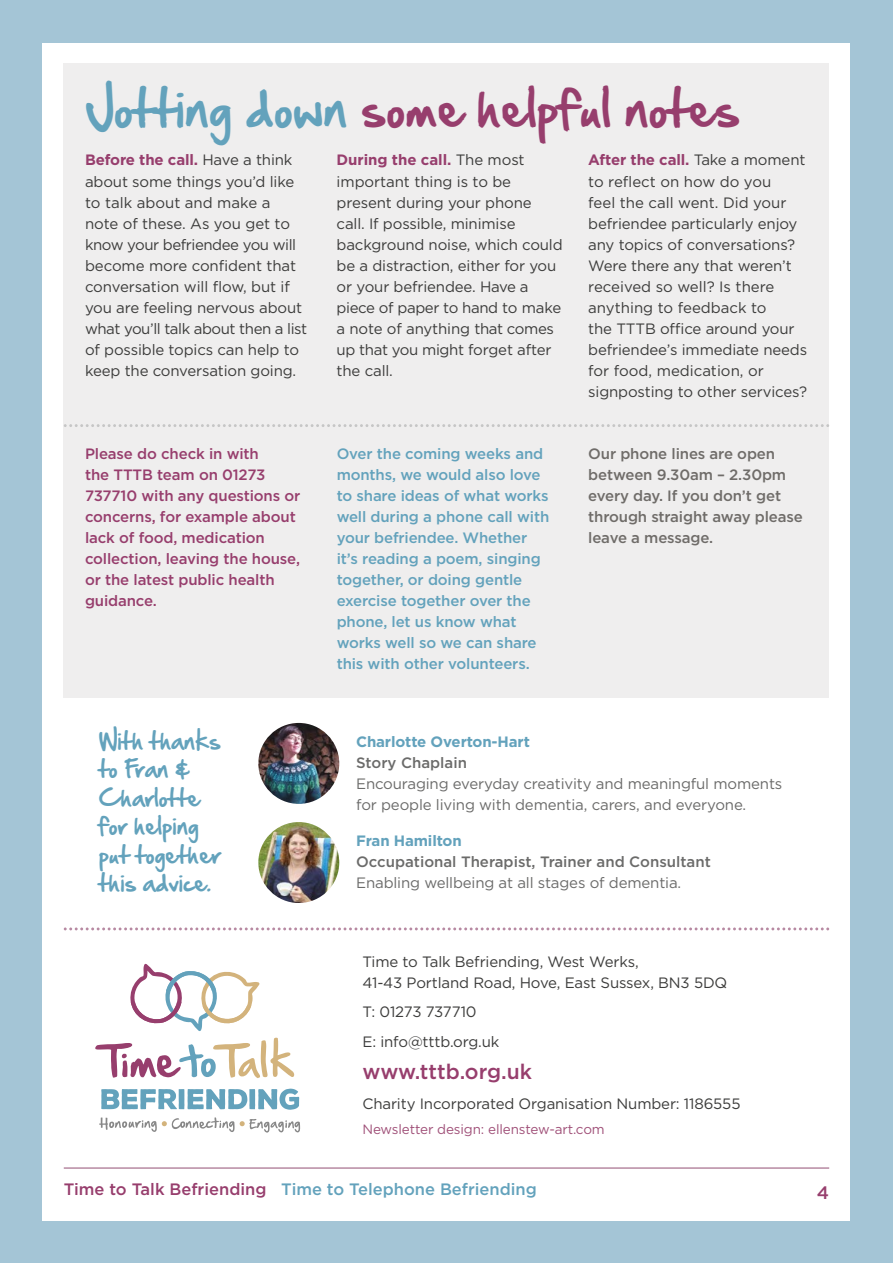
<style>
.page{position:relative;width:893px;height:1263px;background:#a4c5d6}
.page>*{position:absolute;margin:0;border:0;box-sizing:border-box;transform-origin:0 0}
.t1{font:44.55px "Hand Of Sean";color:#973e6d}
.t2{font:21px/28.5px "Hand Of Sean";color:#63a2bc}
.t3{font:500 21px "Gotham";color:#973e6d}
.t4{font:500 18px "Gotham";color:#973e6d}
.t5{font:500 16.5px "Gotham";color:#63a2bc}
.t6{font:15px/21px "Gotham";letter-spacing:-.01em;color:#3c3c3b}
.t7{font:500 15px/21px "Gotham";letter-spacing:-.01em;color:#63a2bc}
.t8{font:500 15px/21px "Gotham";letter-spacing:-.01em;color:#973e6d}
.t9{font:15px/21px "Gotham";letter-spacing:-.01em;color:#6b6b6a}
.t10{font:500 15px/21px "Gotham";letter-spacing:-.01em;color:#6f6c69}
.t11{font:500 15px "Gotham";color:#6b6b6a}
.t12{font:700 15px "Gotham";letter-spacing:-.01em;color:#63a2bc}
.t13{font:13.5px "Gotham";letter-spacing:-.01em;color:#a05179}
.s1{color:#63a2bc}
.s2{font-weight:700;color:#973e6d}
.s3{color:#973e6d}
</style>
<div class="page">
<div style="left:43px;top:43px;width:807px;height:1177px;background:#fff"></div>
<div style="left:64px;top:64px;width:765px;height:634px;background:#efeeee"></div>
<hr style="left:64px;top:1167px;width:765px;height:2px;background:#b789a2">
<svg style="left:101px;top:1088px;width:198px;height:22px"></svg>
<svg style="left:99px;top:1117px;width:201px;height:15px"></svg>
<svg style="left:95px;top:963px;width:199px;height:115px"></svg>
<svg style="left:64px;top:927px;width:765px;height:3px"></svg>
<svg style="left:64px;top:424px;width:765px;height:3px"></svg>
<img style="left:258px;top:822px;width:81px;height:81px;border-radius:40px">
<img style="left:258px;top:723px;width:81px;height:81px;border-radius:40px">
<h1 class="t1" style="left:85px;top:68px;width:657px"><span class="s1">Jotting down</span> some helpful notes</h1>
<p class="t6" style="left:85px;top:149px;width:224px"><span class="s2">Before the call.</span> Have a think about some things you’d like to talk about and make a note of these. As you get to know your befriendee you will become more confident that conversation will flow, but if you are feeling nervous about what you’ll talk about then a list of possible topics can help to keep the conversation going.</p>
<p class="t6" style="left:337px;top:149px;width:228px"><span class="s2">During the call.</span> The most important thing is to be present during your phone call. If possible, minimise background noise, which could be a distraction, either for you or your befriendee. Have a piece of paper to hand to make a note of anything that comes up that you might forget after the call.</p>
<p class="t6" style="left:588px;top:149px;width:220px"><span class="s2">After the call.</span> Take a moment to reflect on how do you<br>feel the call went. Did your befriendee particularly enjoy any topics of conversations?<br>Were there any that weren’t received so well? Is there anything to feedback to<br>the TTTB office around your befriendee’s immediate needs for food, medication, or signposting to other services?</p>
<p class="t8" style="left:85px;top:442px;width:217px">Please do check in with<br>the TTTB team on 01273<br>737710 with any questions or concerns, for example about lack of food, medication collection, leaving the house, or the latest public health guidance.</p>
<p class="t7" style="left:337px;top:442px;width:214px">Over the coming weeks and months, we would also love to share ideas of what works well during a phone call with your befriendee. Whether it’s reading a poem, singing together, or doing gentle exercise together over the phone, let us know what works well so we can share this with other volunteers.</p>
<p class="t10" style="left:588px;top:442px;width:216px">Our phone lines are open between 9.30am – 2.30pm every day. If you don’t get through straight away please leave a message.</p>
<h2 class="t2" style="left:99px;top:726px;width:124px">With thanks to Fran &amp;<br>Charlotte for helping put together this advice.</h2>
<p class="t12" style="left:356px;top:733px;width:175px">Charlotte Overton-Hart</p>
<p class="t11" style="left:356px;top:753px;width:112px">Story Chaplain</p>
<p class="t9" style="left:356px;top:773px;width:428px">Encouraging everyday creativity and meaningful moments for people living with dementia, carers, and everyone.</p>
<p class="t12" style="left:356px;top:832px;width:107px">Fran Hamilton</p>
<p class="t11" style="left:356px;top:852px;width:356px">Occupational Therapist, Trainer and Consultant</p>
<p class="t9" style="left:356px;top:872px;width:327px">Enabling wellbeing at all stages of dementia.</p>
<p class="t6" style="left:362px;top:951px;width:366px">Time to Talk Befriending, West Werks,<br>41-43 Portland Road, Hove, East Sussex, BN3 5DQ</p>
<p class="t6" style="left:362px;top:997px;width:138px;line-height:29.5px">T: 01273 737710<br>E: info@tttb.org.uk</p>
<h2 class="t3" style="left:362px;top:1058px;width:171px">www.tttb.org.uk</h2>
<p class="t6" style="left:362px;top:1093px;width:379px">Charity Incorporated Organisation Number: 1186555</p>
<p class="t13" style="left:362px;top:1121px;width:244px">Newsletter design: ellenstew-art.com</p>
<p class="t5" style="left:64px;top:1179px;width:475px"><span class="s3">Time to Talk Befriending</span> Time to Telephone Befriending</p>
<p class="t4" style="left:817px;top:1181px;width:14px">4</p>
</div>
